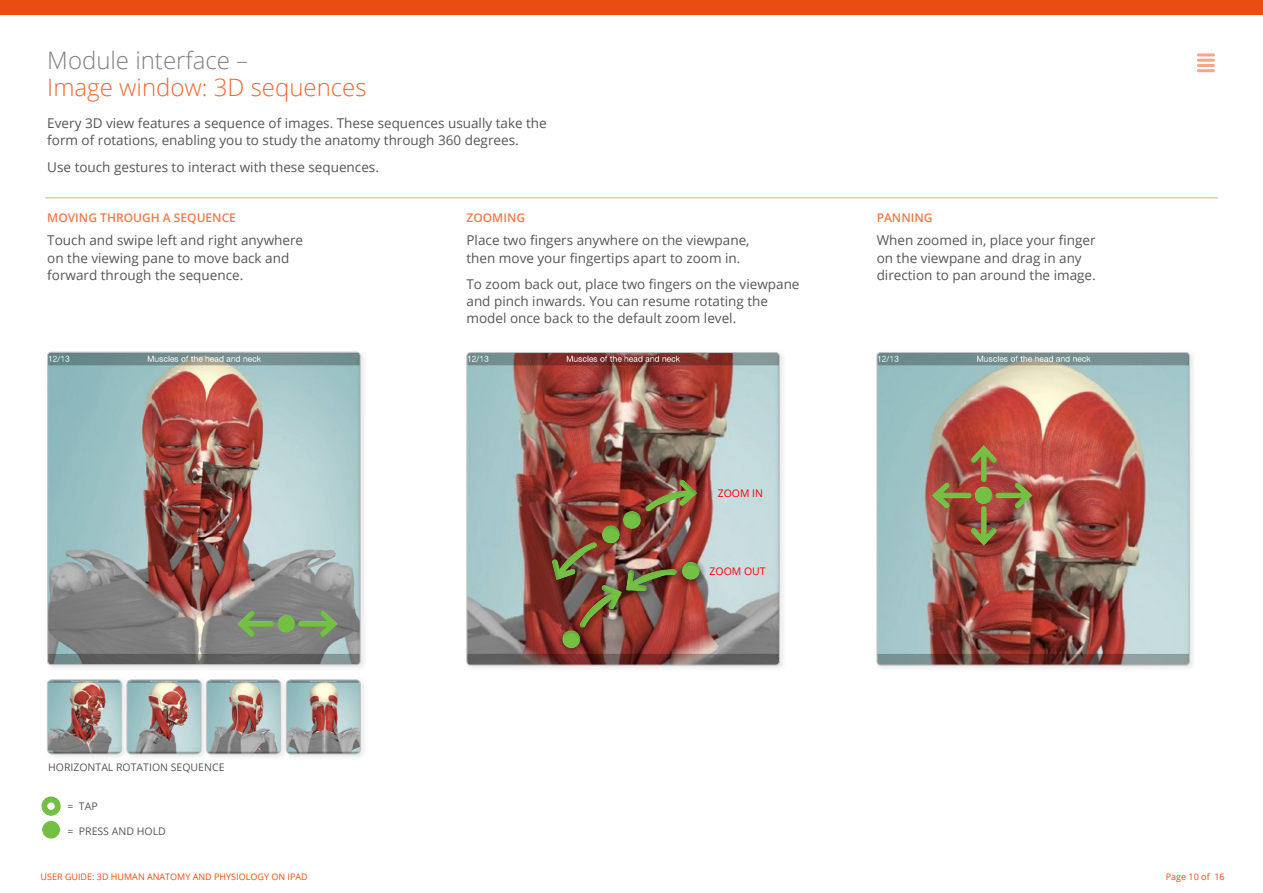
<style>
.page{position:relative;width:1263px;height:893px;background:#fff}
.page>*{position:absolute;margin:0;border:0;box-sizing:border-box;transform-origin:0 0}
.PAGE_HEADING_LARGE{font:300 24px/27px "Open Sans";color:#eb6933}
.Body{font:13.5px/17.2px "Open Sans";color:#565554}
.t1{font:600 12px "Open Sans";color:#ee7a4b}
.t2{font:10.5px "Open Sans";color:#565554}
.t3{font:10.5px "Open Sans";color:#f00}
.t4{font:9px "Open Sans";color:#e84e0f}
.s1{color:#807f7f}
</style>
<div class="page">
<div style="left:0;top:0;width:1263px;height:15px;background:#e84e0f"></div>
<svg style="left:1194px;top:50px;width:24px;height:24px"></svg>
<hr style="left:1197px;top:53px;width:18px;height:3px;background:#f4a687;border-radius:2px">
<hr style="left:1197px;top:64px;width:18px;height:3px;background:#f4a687;border-radius:2px">
<hr style="left:1197px;top:59px;width:18px;height:3px;background:#f4a687;border-radius:2px">
<hr style="left:1197px;top:69px;width:18px;height:3px;background:#f4a687;border-radius:2px">
<div style="left:41px;top:193px;width:1181px;height:9px;background:#fff;opacity:.54"></div>
<hr style="left:45px;top:197px;width:1173px;height:1px;background:#f4a687">
<div style="left:45px;top:349px;width:323px;height:323px;background:#000;opacity:.08"></div>
<img style="left:48px;top:352px;width:312px;height:313px">
<div style="left:47px;top:352px;width:313px;height:313px;border:1px solid #c4c3c3;border-radius:4px"></div>
<div style="left:45px;top:676px;width:85px;height:85px;background:#000;opacity:.08"></div>
<img style="left:47px;top:680px;width:75px;height:74px">
<div style="left:47px;top:679px;width:75px;height:75px;border:1px solid #c4c3c3;border-radius:5px"></div>
<div style="left:124px;top:676px;width:85px;height:85px;background:#000;opacity:.08"></div>
<img style="left:127px;top:680px;width:74px;height:74px">
<div style="left:127px;top:679px;width:74px;height:75px;border:1px solid #c4c3c3;border-radius:5px"></div>
<div style="left:204px;top:676px;width:85px;height:85px;background:#000;opacity:.08"></div>
<img style="left:206px;top:680px;width:75px;height:74px">
<div style="left:206px;top:679px;width:75px;height:75px;border:1px solid #c4c3c3;border-radius:5px"></div>
<div style="left:284px;top:676px;width:84px;height:85px;background:#000;opacity:.08"></div>
<img style="left:286px;top:680px;width:74px;height:74px">
<div style="left:286px;top:679px;width:75px;height:75px;border:1px solid #c4c3c3;border-radius:5px"></div>
<div style="left:236px;top:609px;width:37px;height:28px;background:#fff;opacity:.25"></div>
<div style="left:247px;top:610px;width:29px;height:27px;background:#000;opacity:.15"></div>
<div style="left:299px;top:609px;width:40px;height:28px;background:#fff;opacity:.25"></div>
<div style="left:296px;top:610px;width:32px;height:27px;background:#000;opacity:.15"></div>
<div style="left:276px;top:613px;width:16px;height:20px;background:#fff;opacity:.25"></div>
<div style="left:280px;top:615px;width:17px;height:19px;background:#000;opacity:.15"></div>
<div style="left:41px;top:819px;width:15px;height:20px;background:#fff;opacity:.25"></div>
<div style="left:45px;top:820px;width:17px;height:20px;background:#000;opacity:.15"></div>
<div style="left:39px;top:800px;width:21px;height:17px;background:#fff;opacity:.25"></div>
<div style="left:41px;top:794px;width:20px;height:18px;background:#000;opacity:.15"></div>
<div style="left:464px;top:349px;width:323px;height:323px;background:#000;opacity:.08"></div>
<img style="left:467px;top:354px;width:312px;height:311px">
<div style="left:466px;top:352px;width:314px;height:313px;border:1px solid #c4c3c3;border-radius:4px"></div>
<div style="left:874px;top:349px;width:323px;height:323px;background:#000;opacity:.08"></div>
<img style="left:877px;top:353px;width:312px;height:312px">
<div style="left:877px;top:352px;width:313px;height:313px;border:1px solid #c4c3c3;border-radius:4px"></div>
<div style="left:996px;top:482px;width:37px;height:28px;background:#fff;opacity:.25"></div>
<div style="left:993px;top:482px;width:29px;height:27px;background:#000;opacity:.15"></div>
<div style="left:930px;top:482px;width:41px;height:28px;background:#fff;opacity:.25"></div>
<div style="left:942px;top:482px;width:31px;height:27px;background:#000;opacity:.15"></div>
<div style="left:973px;top:485px;width:16px;height:20px;background:#fff;opacity:.25"></div>
<div style="left:977px;top:486px;width:17px;height:20px;background:#000;opacity:.15"></div>
<div style="left:970px;top:444px;width:29px;height:37px;background:#fff;opacity:.25"></div>
<div style="left:970px;top:455px;width:28px;height:29px;background:#000;opacity:.15"></div>
<div style="left:970px;top:507px;width:29px;height:40px;background:#fff;opacity:.25"></div>
<div style="left:970px;top:504px;width:28px;height:32px;background:#000;opacity:.15"></div>
<img style="left:544px;top:480px;width:167px;height:180px">
<p class="PAGE_HEADING_LARGE" style="left:47px;top:46px;width:321px"><span class="s1">Module interface –<br></span>Image window: 3D sequences</p>
<p class="Body" style="left:47px;top:114px;width:501px">Every 3D view features a sequence of images. These sequences usually take the form of rotations, enabling you to study the anatomy through 360 degrees.</p>
<p class="Body" style="left:47px;top:158px;width:333px">Use touch gestures to interact with these sequences.</p>
<p class="t1" style="left:466px;top:209px;width:60px">ZOOMING</p>
<p class="Body" style="left:466px;top:231px;width:285px">Place two fingers anywhere on the viewpane, then move your fingertips apart to zoom in.</p>
<p class="Body" style="left:466px;top:275px;width:334px">To zoom back out, place two fingers on the viewpane and pinch inwards. You can resume rotating the model once back to the default zoom level.</p>
<p class="t1" style="left:47px;top:209px;width:190px">MOVING THROUGH A SEQUENCE</p>
<p class="Body" style="left:47px;top:231px;width:257px">Touch and swipe left and right anywhere on the viewing pane to move back and forward through the sequence.</p>
<p class="t3" style="left:718px;top:486px;width:47px">ZOOM IN</p>
<p class="t2" style="left:48px;top:760px;width:178px">HORIZONTAL ROTATION SEQUENCE</p>
<p class="t2" style="left:67px;top:799px;width:32px">= TAP</p>
<p class="t2" style="left:67px;top:824px;width:100px">= PRESS AND HOLD</p>
<p class="t3" style="left:709px;top:563px;width:58px">ZOOM OUT</p>
<p class="t1" style="left:877px;top:209px;width:57px">PANNING</p>
<p class="Body" style="left:877px;top:231px;width:221px">When zoomed in, place your finger on the viewpane and drag in any direction to pan around the image.</p>
<p class="t4" style="left:41px;top:871px;width:269px">USER GUIDE: 3D HUMAN ANATOMY AND PHYSIOLOGY ON IPAD</p>
<p class="t4" style="left:1166px;top:871px;width:60px">Page 10 of 16</p>
</div>
